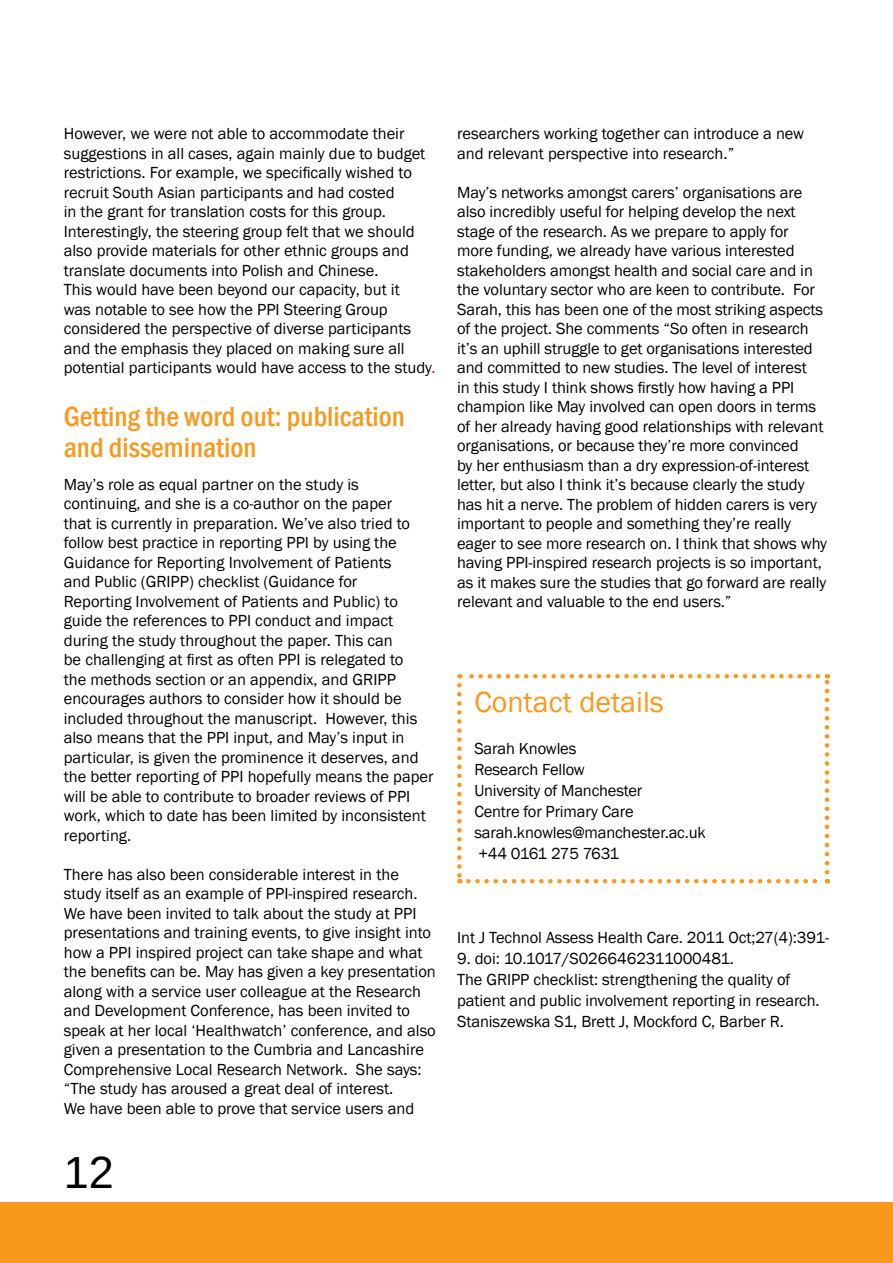
<style>
.page{position:relative;width:893px;height:1263px;background:#fff}
.page>*{position:absolute;margin:0;border:0;box-sizing:border-box;transform-origin:0 0}
.t1{font:45px "Arimo";color:#000}
.t2{font:30px "Franklin Gothic";color:#f8991d}
.t3{font:500 condensed 28.5px/31.5px "Franklin Gothic";color:#f8991d}
.t4{font:16.5px/19.5px "Franklin Gothic";color:#000}
.s1{color:#b62841}
</style>
<div class="page">
<div style="left:0;top:1202px;width:893px;height:61px;background:#f8991d"></div>
<svg style="left:457px;top:685px;width:5px;height:198px"></svg>
<svg style="left:468px;top:879px;width:360px;height:4px"></svg>
<svg style="left:825px;top:674px;width:4px;height:198px"></svg>
<svg style="left:459px;top:674px;width:359px;height:4px"></svg>
<p class="t4" style="left:64px;top:124px;width:373px">However, we were not able to accommodate their suggestions in all cases, again mainly due to budget restrictions. For example, we specifically wished to recruit South Asian participants and had costed<br>in the grant for translation costs for this group.<br>Interestingly, the steering group felt that we should also provide materials for other ethnic groups and translate documents into Polish and Chinese.<br>This would have been beyond our capacity, but it<br>was notable to see how the PPI Steering Group considered the perspective of diverse participants and the emphasis they placed on making sure all potential participants would have access to the study<span class="s1">.</span></p>
<h3 class="t3" style="left:64px;top:400px;width:343px">Getting the word out: publication and dissemination</h3>
<p class="t4" style="left:64px;top:475px;width:371px">May’s role as equal partner on the study is continuing, and she is a co-author on the paper<br>that is currently in preparation. We’ve also tried to follow best practice in reporting PPI by using the Guidance for Reporting Involvement of Patients<br>and Public (GRIPP) checklist (Guidance for<br>Reporting Involvement of Patients and Public) to guide the references to PPI conduct and impact during the study throughout the paper. This can<br>be challenging at first as often PPI is relegated to<br>the methods section or an appendix, and GRIPP encourages authors to consider how it should be included throughout the manuscript. However, this also means that the PPI input, and May’s input in particular, is given the prominence it deserves, and the better reporting of PPI hopefully means the paper will be able to contribute to broader reviews of PPI work, which to date has been limited by inconsistent reporting.</p>
<p class="t4" style="left:64px;top:865px;width:374px">There has also been considerable interest in the study itself as an example of PPI-inspired research.<br>We have been invited to talk about the study at PPI presentations and training events, to give insight into how a PPI inspired project can take shape and what the benefits can be. May has given a key presentation along with a service user colleague at the Research and Development Conference, has been invited to speak at her local ‘Healthwatch’ conference, and also given a presentation to the Cumbria and Lancashire Comprehensive Local Research Network. She says: “The study has aroused a great deal of interest.<br>We have been able to prove that service users and</p>
<h1 class="t1" style="left:64px;top:1144px;width:52px">12</h1>
<p class="t4" style="left:457px;top:124px;width:349px">researchers working together can introduce a new and relevant perspective into research.”</p>
<p class="t4" style="left:457px;top:183px;width:371px">May’s networks amongst carers’ organisations are also incredibly useful for helping develop the next stage of the research. As we prepare to apply for more funding, we already have various interested stakeholders amongst health and social care and in the voluntary sector who are keen to contribute. For Sarah, this has been one of the most striking aspects of the project. She comments “So often in research it’s an uphill struggle to get organisations interested and committed to new studies. The level of interest<br>in this study I think shows firstly how having a PPI champion like May involved can open doors in terms of her already having good relationships with relevant organisations, or because they’re more convinced<br>by her enthusiasm than a dry expression-of-interest letter, but also I think it’s because clearly the study has hit a nerve. The problem of hidden carers is very important to people and something they’re really eager to see more research on. I think that shows why having PPI-inspired research projects is so important, as it makes sure the studies that go forward are really relevant and valuable to the end users.”</p>
<h2 class="t2" style="left:474px;top:684px;width:191px">Contact details</h2>
<p class="t4" style="left:474px;top:739px;width:233px;line-height:21px">Sarah Knowles<br>Research Fellow<br>University of Manchester<br>Centre for Primary Care sarah.knowles@manchester.ac.uk +44 0161 275 7631</p>
<p class="t4" style="left:457px;top:928px;width:374px">Int J Technol Assess Health Care. 2011 Oct;27(4):391-</p>
<p class="t4" style="left:457px;top:949px;width:364px;line-height:21px">9. doi: 10.1017/S0266462311000481.<br>The GRIPP checklist: strengthening the quality of patient and public involvement reporting in research.<br>Staniszewska S1, Brett J, Mockford C, Barber R.</p>
</div>
